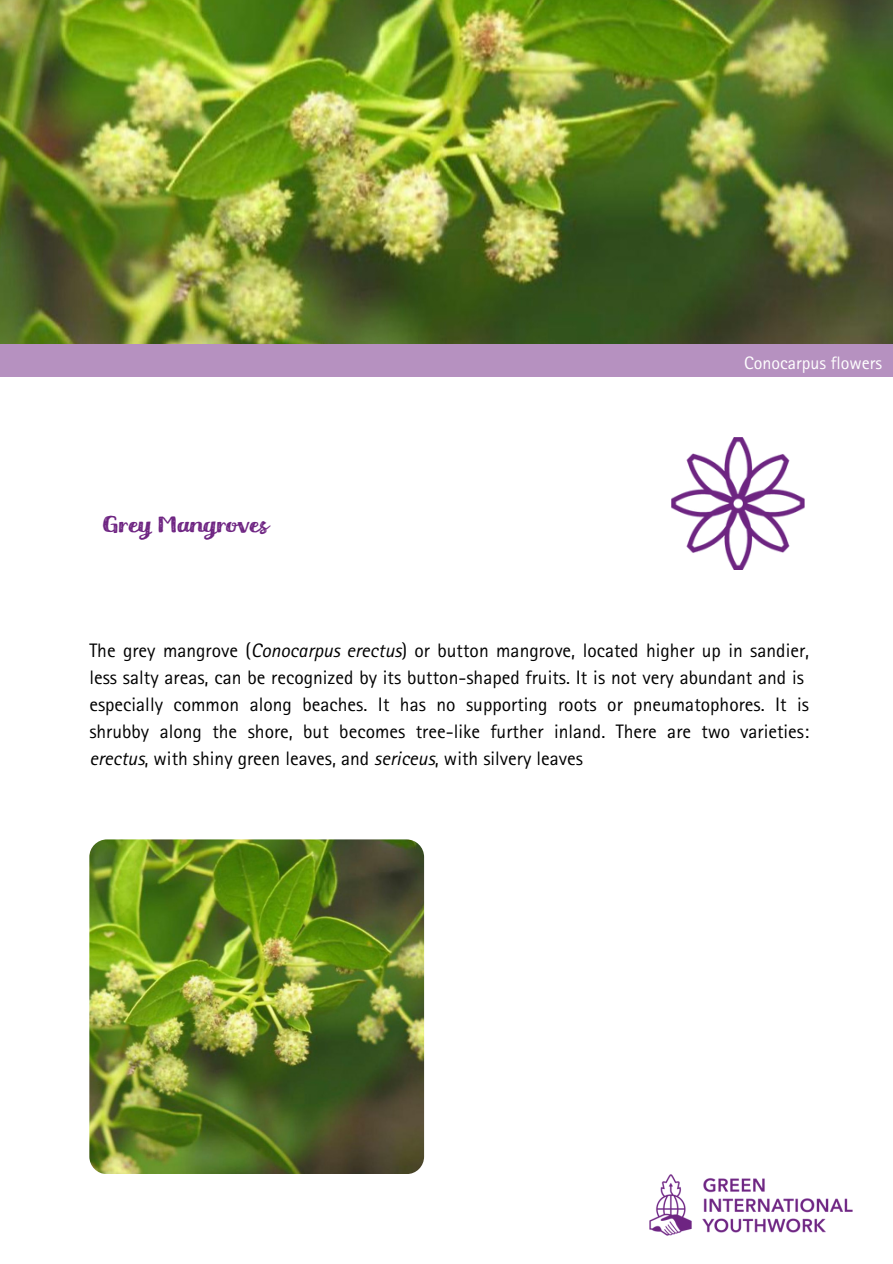
<style>
.page{position:relative;width:893px;height:1264px;background:#fff}
.page>*{position:absolute;margin:0;border:0;box-sizing:border-box;transform-origin:0 0}
.t1{font:27px "Meltow Brush Rust";color:#6e2482}
.t2{font:19.5px/27px "Rotis Sans Serif Std";color:#000}
.t3{font:18px "Rotis Sans Serif Std";color:#fff}
.s1{font-style:italic}
</style>
<div class="page">
<div style="left:0;top:108px;width:892px;height:268px;background:#b691c0"></div>
<img style="left:0;top:0;width:892px;height:343px">
<img style="left:649px;top:1174px;width:202px;height:62px">
<img style="left:89px;top:839px;width:335px;height:334px;border-radius:18px">
<img style="left:671px;top:438px;width:133px;height:131px">
<p class="t1" style="left:103px;top:511px;width:168px">Grey Mangroves</p>
<p class="t3" style="left:744px;top:356px;width:139px">Conocarpus flowers</p>
<h1 class="t2" style="left:89px;top:639px;width:721px">The grey mangrove (<span class="s1">Conocarpus erectus</span>) or button mangrove, located higher up in sandier, less salty areas, can be recognized by its button-shaped fruits. It is not very abundant and is especially common along beaches. It has no supporting roots or pneumatophores. It is shrubby along the shore, but becomes tree-like further inland. There are two varieties: <span class="s1">erectus</span>, with shiny green leaves, and <span class="s1">sericeus</span>, with silvery leaves</h1>
</div>
